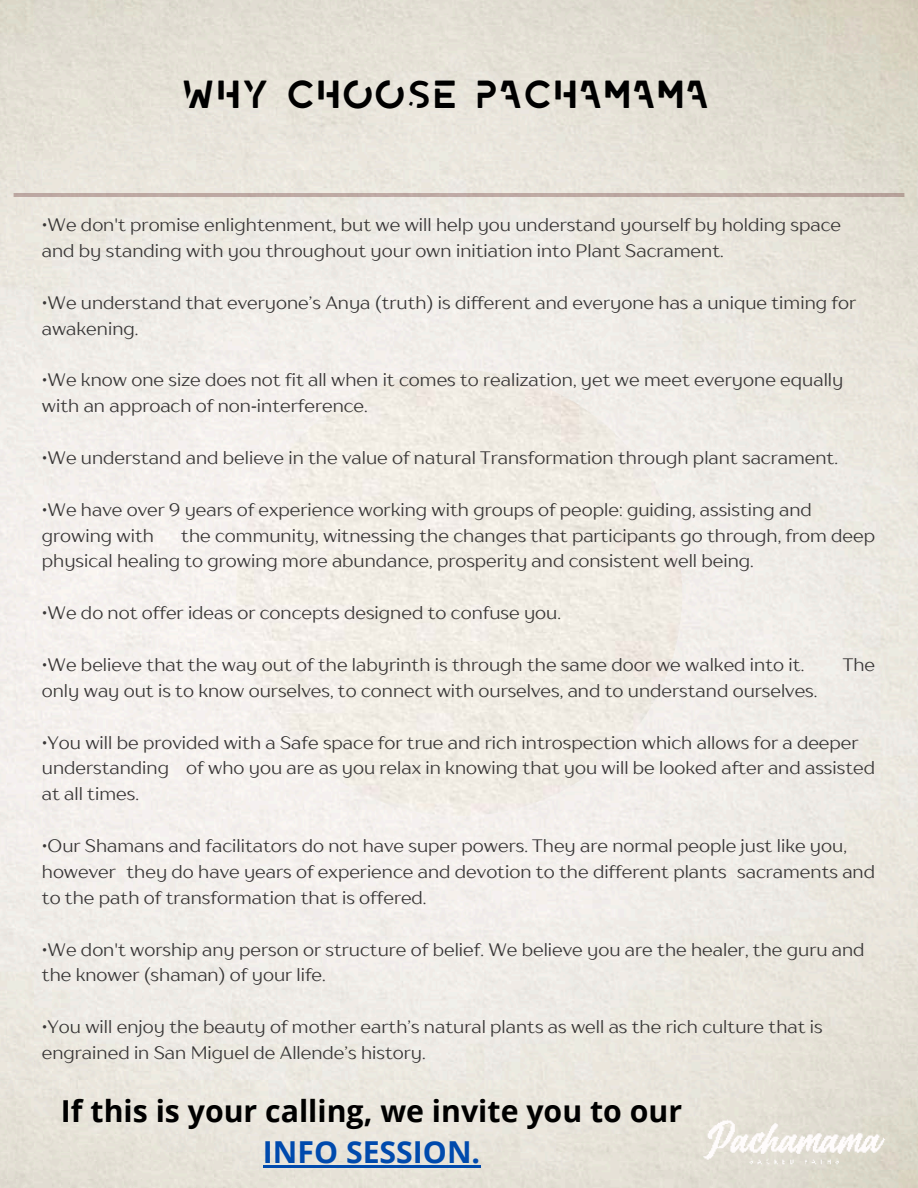
<style>
.page{position:relative;width:918px;height:1188px;background:#fff}
.page>*{position:absolute;margin:0;border:0;box-sizing:border-box;transform-origin:0 0}
.t1{font:39px "LEIXO DEMO";color:#000}
.t2{font:700 30.3px/41.7px "Open Sans";color:#000;text-align:center}
.t3{font:18px/25.8px "TT Drugs";color:#373535}
.s1{font-family:"Noto Sans"}
.s2{color:#004aad}
</style>
<div class="page">
<img style="left:0;top:0;width:918px;height:1187px">
<img style="left:236px;top:370px;width:446px;height:446px;border-radius:50%">
<hr style="left:0;top:193px;width:918px;height:4px;background:#bda8a1">
<img style="left:675px;top:1117px;width:243px;height:52px">
<hr style="left:263px;top:1166px;width:217px;height:2px;background:#004aad">
<h1 class="t1" style="left:181px;top:69px;width:530px">WHY CHOOSE PACHAMAMA</h1>
<p class="t3" style="left:42px;top:212px;width:801px">•We don't promise enlightenment, but we will help you understand yourself by holding space and by standing with you throughout your own initiation into Plant Sacrament.</p>
<p class="t3" style="left:42px;top:289px;width:816px">•We understand that everyone’s Anya (truth) is different and everyone has a unique timing for awakening.</p>
<p class="t3" style="left:42px;top:367px;width:803px">•We know one size does not fit all when it comes to realization, yet we meet everyone equally with an approach of non<span class="s1">‑</span>interference.</p>
<p class="t3" style="left:42px;top:444px;width:798px">•We understand and believe in the value of natural Transformation through plant sacrament.</p>
<p class="t3" style="left:42px;top:496px;width:772px">•We have over 9 years of experience working with groups of people: guiding, assisting and growing with</p>
<p class="t3" style="left:42px;top:522px;width:835px;text-indent:139px">the community, witnessing the changes that participants go through, from deep physical healing to growing more abundance, prosperity and consistent well being.</p>
<p class="t3" style="left:42px;top:600px;width:521px">•We do not offer ideas or concepts designed to confuse you.</p>
<p class="t3" style="left:42px;top:651px;width:764px">•We believe that the way out of the labyrinth is through the same door we walked into it.</p>
<p class="t3" style="left:843px;top:651px;width:34px">The</p>
<p class="t3" style="left:42px;top:677px;width:777px">only way out is to know ourselves, to connect with ourselves, and to understand ourselves.</p>
<p class="t3" style="left:42px;top:729px;width:835px">•You will be provided with a Safe space for true and rich introspection which allows for a deeper understanding of who you are as you relax in knowing that you will be looked after and assisted at all times.</p>
<p class="t3" style="left:42px;top:833px;width:835px">•Our Shamans and facilitators do not have super powers. They are normal people just like you, however they do have years of experience and devotion to the different plants sacraments and to the path of transformation that is offered.</p>
<p class="t3" style="left:42px;top:936px;width:824px">•We don't worship any person or structure of belief. We believe you are the healer, the guru and the knower (shaman) of your life.</p>
<p class="t3" style="left:42px;top:1014px;width:782px">•You will enjoy the beauty of mother earth’s natural plants as well as the rich culture that is engrained in San Miguel de Allende’s history.</p>
<p class="t2" style="left:61px;top:1089px;width:623px">If this is your calling, we invite you to our<br><span class="s2">INFO SESSION.</span></p>
</div>
